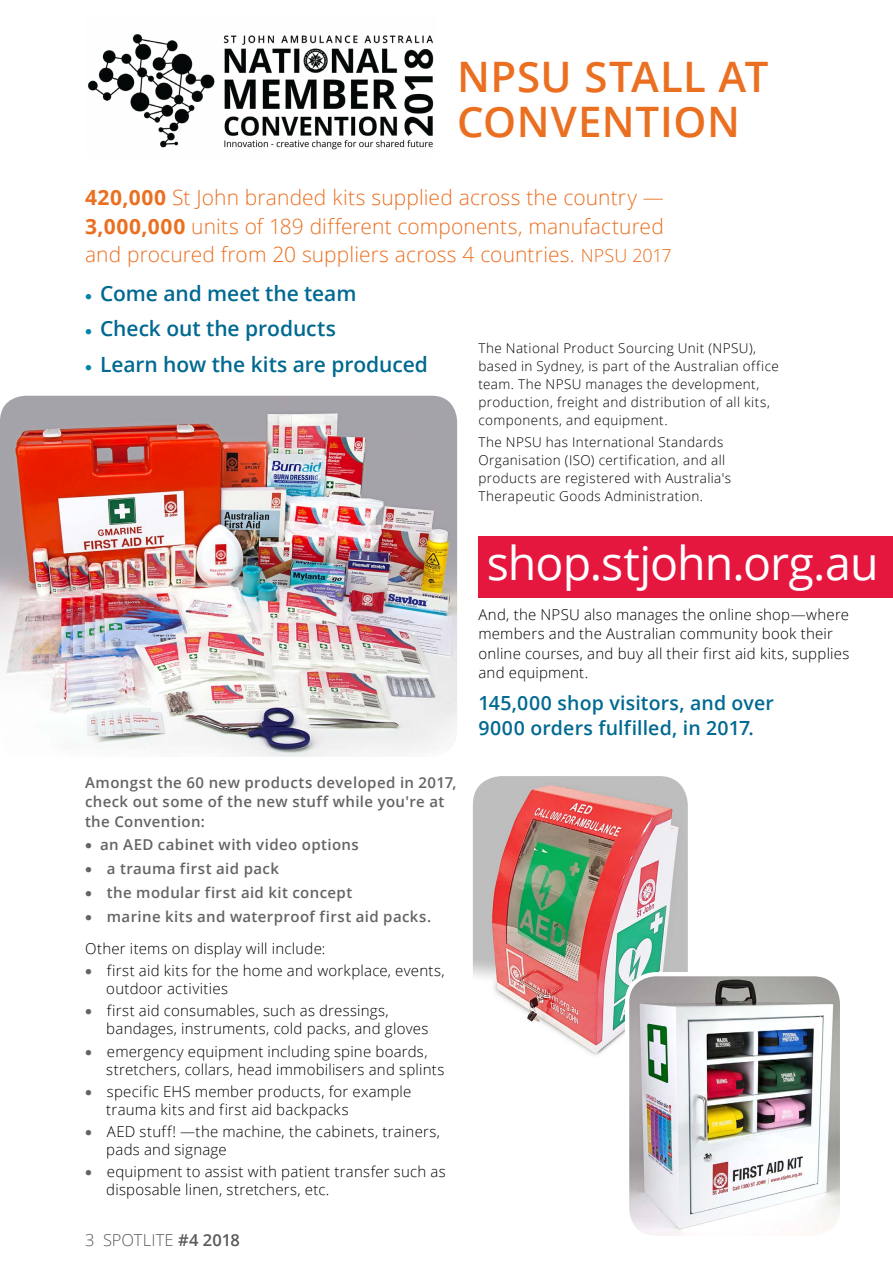
<style>
.page{position:relative;width:893px;height:1263px;background:#fff}
.page>*{position:absolute;margin:0;border:0;box-sizing:border-box;transform-origin:0 0}
.head_4{font:46.5px "Open Sans";letter-spacing:-.02em;color:#fff}
.head_1{font:600 42px/45px "Open Sans";letter-spacing:.01em;color:#eb6f20}
.body_text{font:300 21px/28.5px "Open Sans";letter-spacing:.005em;color:#eb6f20}
.head_3{font:600 21px "Open Sans";letter-spacing:-.005em;color:#006991}
.body_text-2{font:600 21px "Open Sans";letter-spacing:-.005em;color:#006991}
.body_text-3{font:600 19.5px/25.5px "Open Sans";letter-spacing:.01em;color:#006991}
.t1{font:300 16.5px "Open Sans";letter-spacing:.005em;color:#58595b}
.body_text-4{font:300 15px/18px "Open Sans";letter-spacing:.015em;color:#000}
.body_text-5{font:600 15px/19.5px "Open Sans";letter-spacing:.025em;color:#636466}
.body_text-6{font:300 13.5px/18px "Open Sans";letter-spacing:.03em;color:#000}
.s1{font-weight:700}
.s2{font-size:18px}
.s3{color:#0084aa}
.s4{color:#636466}
.s5{font-weight:600}
</style>
<div class="page">
<div style="left:478px;top:536px;width:415px;height:61px;background:#e5173f"></div>
<img style="left:473px;top:776px;width:215px;height:280px">
<img style="left:0;top:396px;width:457px;height:361px">
<img style="left:627px;top:974px;width:212px;height:261px">
<div style="left:625px;top:972px;width:219px;height:268px;border:4px solid #fff;border-radius:29px"></div>
<img style="left:87px;top:34px;width:347px;height:116px">
<p class="head_1" style="left:457px;top:53px;width:313px">NPSU STALL AT<br>CONVENTION</p>
<p class="body_text" style="left:85px;top:183px;width:588px"><span class="s1">420,000</span> St John branded kits supplied across the country —<br><span class="s1">3,000,000</span> units of 189 different components, manufactured and procured from 20 suppliers across 4 countries. <span class="s2">NPSU 2017</span></p>
<p class="head_3" style="left:85px;top:279px;width:273px"><span class="s3">•</span> Come and meet the team</p>
<p class="head_3" style="left:85px;top:314px;width:252px"><span class="s3">•</span> Check out the products</p>
<p class="body_text-2" style="left:85px;top:350px;width:344px"><span class="s3">•</span> Learn how the kits are produced</p>
<p class="body_text-5" style="left:85px;top:772px;width:373px">Amongst the 60 new products developed in 2017, check out some of the new stuff while you're at the Convention:</p>
<p class="body_text-5" style="left:85px;top:835px;width:275px">• an AED cabinet with video options</p>
<p class="body_text-5" style="left:85px;top:858px;width:195px">• a trauma first aid pack</p>
<p class="body_text-5" style="left:85px;top:882px;width:269px">• the modular first aid kit concept</p>
<p class="body_text-5" style="left:85px;top:906px;width:348px">• marine kits and waterproof first aid packs.</p>
<p class="body_text-4" style="left:85px;top:939px;width:242px">Other items on display will include:</p>
<p class="body_text-4" style="left:106px;top:961px;width:340px;text-indent:-21px"><span class="s4">•</span> first aid kits for the home and workplace, events, outdoor activities</p>
<p class="body_text-4" style="left:106px;top:1001px;width:324px;text-indent:-21px"><span class="s4">•</span> first aid consumables, such as dressings, bandages, instruments, cold packs, and gloves</p>
<p class="body_text-4" style="left:106px;top:1042px;width:340px;text-indent:-21px"><span class="s4">•</span> emergency equipment including spine boards, stretchers, collars, head immobilisers and splints</p>
<p class="body_text-4" style="left:106px;top:1082px;width:307px;text-indent:-21px"><span class="s4">•</span> specific EHS member products, for example trauma kits and first aid backpacks</p>
<p class="body_text-4" style="left:106px;top:1122px;width:335px;text-indent:-21px"><span class="s4">•</span> AED stuff! —the machine, the cabinets, trainers, pads and signage</p>
<p class="body_text-4" style="left:106px;top:1162px;width:341px;text-indent:-21px"><span class="s4">•</span> equipment to assist with patient transfer such as disposable linen, stretchers, etc.</p>
<p class="t1" style="left:85px;top:1229px;width:156px">3 SPOTLITE <span class="s5">#4 2018</span></p>
<p class="body_text-6" style="left:478px;top:338px;width:302px">The National Product Sourcing Unit (NPSU), based in Sydney, is part of the Australian office team. The NPSU manages the development, production, freight and distribution of all kits, components, and equipment.</p>
<p class="body_text-6" style="left:478px;top:433px;width:254px">The NPSU has International Standards Organisation (ISO) certification, and all products are registered with Australia's Therapeutic Goods Administration.</p>
<p class="head_4" style="left:487px;top:531px;width:393px">shop.stjohn.org.au</p>
<p class="body_text-4" style="left:478px;top:604px;width:372px;line-height:19.5px">And, the NPSU also manages the online shop—where members and the Australian community book their online courses, and buy all their first aid kits, supplies and equipment.</p>
<p class="body_text-3" style="left:478px;top:690px;width:297px">145,000 shop visitors, and over<br>9000 orders fulfilled, in 2017.</p>
</div>
